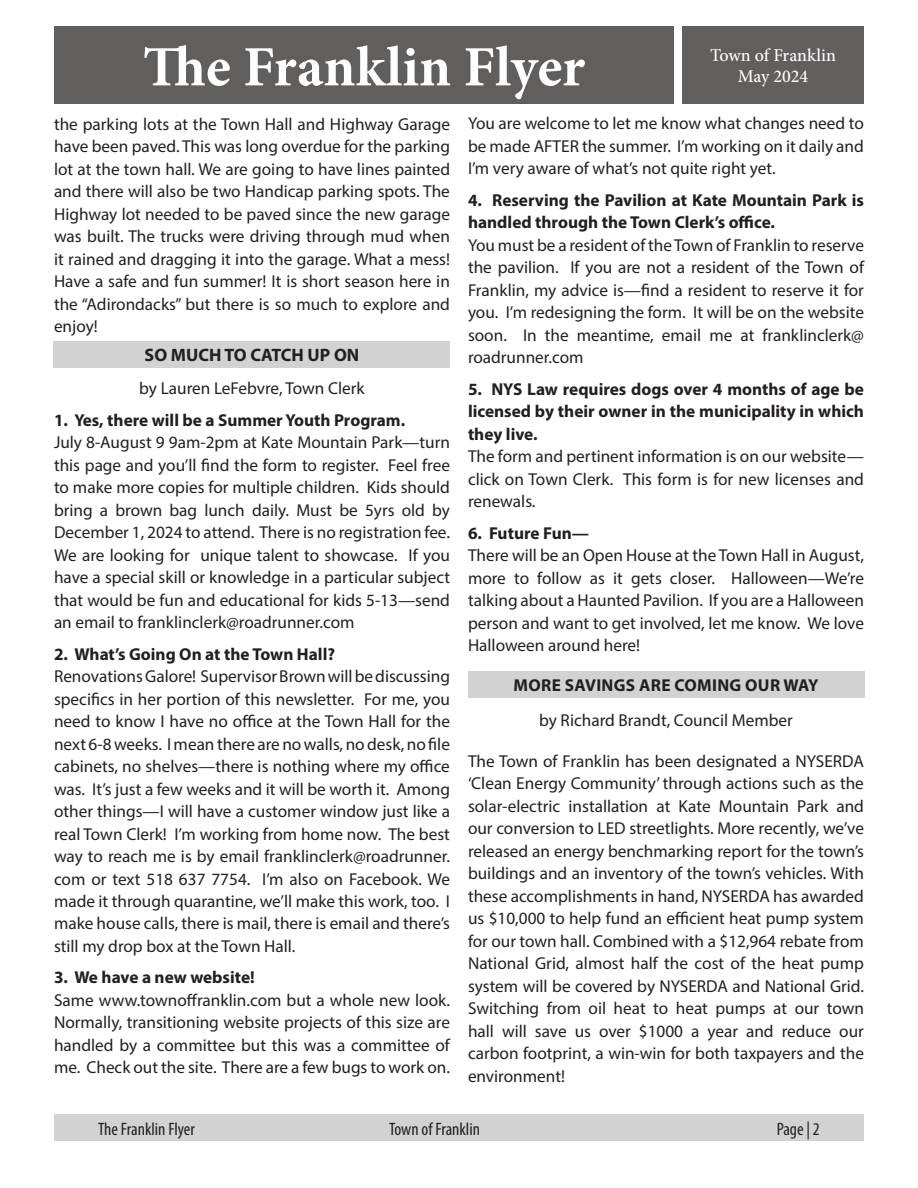
<style>
.page{position:relative;width:918px;height:1188px;background:#fff}
.page>*{position:absolute;margin:0;border:0;box-sizing:border-box;transform-origin:0 0}
.t1{font:700 57px "Minion Pro";color:#fff}
.t2{font:condensed 18px "Myriad Pro";color:#231f20}
.t3{font:500 18px/21.6px "Minion Pro";color:#fff;text-align:center}
.t4{font:700 18px "Myriad Pro";color:#231f20}
.t5{font:17.25px/22.5px "Myriad Pro";color:#231f20;text-align:justify}
.t6{font:700 17.25px/22.5px "Myriad Pro";color:#231f20}
.t7{font:700 17.25px "Myriad Pro";letter-spacing:.02em;color:#231f20}
</style>
<div class="page">
<div style="left:54px;top:1115px;width:810px;height:26px;background:#d2d2d2"></div>
<div style="left:54px;top:26px;width:810px;height:78px;background:#615e5e"></div>
<div style="left:674px;top:9px;width:7px;height:114px;background:#fff"></div>
<div style="left:54px;top:341px;width:396px;height:27px;background:#d2d2d2"></div>
<div style="left:468px;top:672px;width:396px;height:26px;background:#d2d2d2"></div>
<h1 class="t1" style="left:143px;top:27px;width:444px">The Franklin Flyer</h1>
<p class="t3" style="left:710px;top:44px;width:127px">Town of Franklin<br>May 2024</p>
<p class="t5" style="left:54px;top:112px;width:398px">the parking lots at the Town Hall and Highway Garage have been paved. This was long overdue for the parking lot at the town hall. We are going to have lines painted and there will also be two Handicap parking spots. The Highway lot needed to be paved since the new garage was built. The trucks were driving through mud when it rained and dragging it into the garage. What a mess!<br>Have a safe and fun summer! It is short season here in the “Adirondacks” but there is so much to explore and enjoy!</p>
<p class="t5" style="left:468px;top:112px;width:398px">You are welcome to let me know what changes need to be made AFTER the summer. I’m working on it daily and I’m very aware of what’s not quite right yet.</p>
<p class="t6" style="left:468px;top:188px;width:398px">4. Reserving the Pavilion at Kate Mountain Park is handled through the Town Clerk’s office.</p>
<p class="t5" style="left:468px;top:234px;width:398px">You must be a resident of the Town of Franklin to reserve the pavilion. If you are not a resident of the Town of Franklin, my advice is—find a resident to reserve it for you. I’m redesigning the form. It will be on the website soon. In the meantime, email me at franklinclerk@ roadrunner.com</p>
<p class="t6" style="left:468px;top:377px;width:398px;text-align:justify">5. NYS Law requires dogs over 4 months of age be licensed by their owner in the municipality in which they live.</p>
<p class="t5" style="left:468px;top:445px;width:398px">The form and pertinent information is on our website— click on Town Clerk. This form is for new licenses and renewals.</p>
<p class="t6" style="left:468px;top:521px;width:123px">6. Future Fun—</p>
<p class="t5" style="left:468px;top:544px;width:398px">There will be an Open House at the Town Hall in August, more to follow as it gets closer. Halloween—We’re talking about a Haunted Pavilion. If you are a Halloween person and want to get involved, let me know. We love Halloween around here!</p>
<p class="t4" style="left:145px;top:343px;width:216px">SO MUCH TO CATCH UP ON</p>
<p class="t5" style="left:139px;top:377px;width:227px">by Lauren LeFebvre, Town Clerk</p>
<p class="t6" style="left:54px;top:408px;width:353px">1. Yes, there will be a Summer Youth Program.</p>
<p class="t5" style="left:54px;top:431px;width:398px">July 8-August 9 9am-2pm at Kate Mountain Park—turn this page and you’ll find the form to register. Feel free to make more copies for multiple children. Kids should bring a brown bag lunch daily. Must be 5yrs old by December 1, 2024 to attend. There is no registration fee.<br>We are looking for unique talent to showcase. If you have a special skill or knowledge in a particular subject that would be fun and educational for kids 5-13—send an email to franklinclerk@roadrunner.com</p>
<p class="t6" style="left:54px;top:642px;width:283px">2. What’s Going On at the Town Hall?</p>
<p class="t5" style="left:54px;top:665px;width:398px">Renovations Galore! Supervisor Brown will be discussing specifics in her portion of this newsletter. For me, you need to know I have no office at the Town Hall for the next 6-8 weeks. I mean there are no walls, no desk, no file cabinets, no shelves—there is nothing where my office was. It’s just a few weeks and it will be worth it. Among other things—I will have a customer window just like a real Town Clerk! I’m working from home now. The best way to reach me is by email franklinclerk@roadrunner. com or text 518 637 7754. I’m also on Facebook. We made it through quarantine, we’ll make this work, too. I make house calls, there is mail, there is email and there’s still my drop box at the Town Hall.</p>
<p class="t6" style="left:54px;top:966px;width:202px">3. We have a new website!</p>
<p class="t5" style="left:54px;top:989px;width:398px">Same www.townoffranklin.com but a whole new look.<br>Normally, transitioning website projects of this size are handled by a committee but this was a committee of me. Check out the site. There are a few bugs to work on.</p>
<p class="t7" style="left:513px;top:674px;width:307px">MORE SAVINGS ARE COMING OUR WAY</p>
<p class="t5" style="left:539px;top:709px;width:255px">by Richard Brandt, Council Member</p>
<p class="t5" style="left:468px;top:749px;width:398px">The Town of Franklin has been designated a NYSERDA ‘Clean Energy Community’ through actions such as the solar-electric installation at Kate Mountain Park and our conversion to LED streetlights. More recently, we’ve released an energy benchmarking report for the town’s buildings and an inventory of the town’s vehicles. With these accomplishments in hand, NYSERDA has awarded us $10,000 to help fund an efficient heat pump system for our town hall. Combined with a $12,964 rebate from National Grid, almost half the cost of the heat pump system will be covered by NYSERDA and National Grid.<br>Switching from oil heat to heat pumps at our town hall will save us over $1000 a year and reduce our carbon footprint, a win-win for both taxpayers and the environment!</p>
<p class="t2" style="left:98px;top:1118px;width:98px">The Franklin Flyer</p>
<p class="t2" style="left:389px;top:1118px;width:92px">Town of Franklin</p>
<p class="t2" style="left:777px;top:1118px;width:45px">Page | 2</p>
</div>
